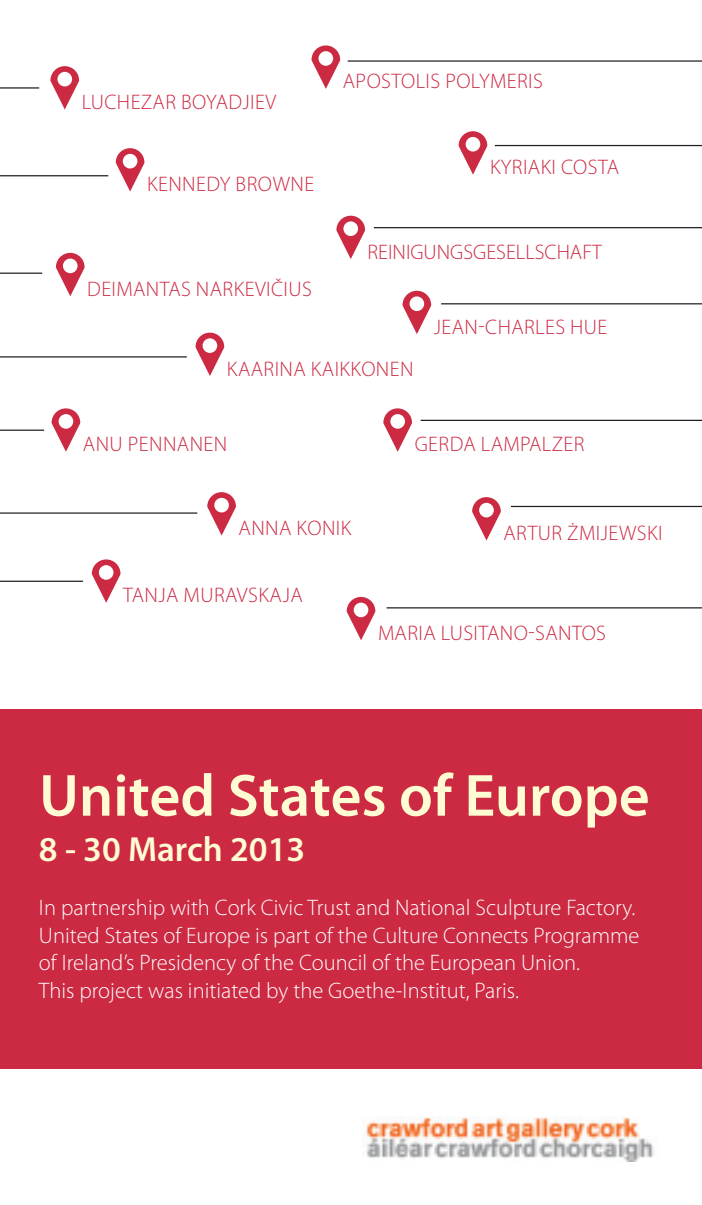
<style>
.page{position:relative;width:702px;height:1205px;background:#fff}
.page>*{position:absolute;margin:0;border:0;box-sizing:border-box;transform-origin:0 0}
.t1{font:600 60px "Myriad Pro";color:#fffbd2}
.t2{font:600 35px "Myriad Pro";color:#fffbd2}
.t3{font:300 22.5px/27.5px "Myriad Pro";color:#fff}
.t4{font:300 21px "Myriad Pro";letter-spacing:.02em;color:#cc2942}
.t5{font:300 21px "Myriad Pro";color:#cc2942}
</style>
<div class="page">
<div style="left:0;top:709px;width:702px;height:359px;background:#cc2942"></div>
<img style="left:363px;top:1117px;width:291px;height:44px">
<svg style="left:50px;top:66px;width:29px;height:44px"></svg>
<svg style="left:116px;top:148px;width:28px;height:44px"></svg>
<svg style="left:458px;top:131px;width:29px;height:44px"></svg>
<svg style="left:402px;top:291px;width:29px;height:43px"></svg>
<svg style="left:195px;top:333px;width:29px;height:43px"></svg>
<svg style="left:207px;top:492px;width:29px;height:43px"></svg>
<svg style="left:383px;top:408px;width:29px;height:44px"></svg>
<svg style="left:346px;top:597px;width:29px;height:43px"></svg>
<svg style="left:92px;top:559px;width:28px;height:44px"></svg>
<svg style="left:56px;top:253px;width:29px;height:43px"></svg>
<svg style="left:52px;top:408px;width:28px;height:44px"></svg>
<svg style="left:311px;top:45px;width:29px;height:44px"></svg>
<svg style="left:336px;top:216px;width:29px;height:43px"></svg>
<svg style="left:472px;top:497px;width:29px;height:43px"></svg>
<hr style="left:0;top:175px;width:108px;height:1px;background:#231f20">
<hr style="left:0;top:87px;width:39px;height:2px;background:#231f20">
<hr style="left:0;top:272px;width:42px;height:2px;background:#231f20">
<hr style="left:0;top:429px;width:44px;height:2px;background:#231f20">
<hr style="left:0;top:356px;width:187px;height:1px;background:#231f20">
<hr style="left:0;top:580px;width:83px;height:2px;background:#231f20">
<hr style="left:347px;top:60px;width:355px;height:2px;background:#231f20">
<hr style="left:374px;top:227px;width:328px;height:1px;background:#231f20">
<hr style="left:420px;top:420px;width:282px;height:1px;background:#231f20">
<hr style="left:511px;top:506px;width:191px;height:1px;background:#231f20">
<hr style="left:386px;top:607px;width:316px;height:1px;background:#231f20">
<hr style="left:441px;top:303px;width:261px;height:1px;background:#231f20">
<hr style="left:0;top:512px;width:197px;height:2px;background:#231f20">
<hr style="left:494px;top:145px;width:208px;height:1px;background:#231f20">
<p class="t4" style="left:82px;top:89px;width:196px">LUC HEZAR BOYADJIEV</p>
<p class="t4" style="left:147px;top:171px;width:24px">KENNE</p>
<p class="t4" style="left:206px;top:171px;width:96px">DY BROWNE</p>
<p class="t4" style="left:87px;top:276px;width:206px">DEI MANTAS NARKEVIČIUS</p>
<p class="t4" style="left:343px;top:69px;width:193px">APOSTOLIS POLYMERIS</p>
<p class="t4" style="left:490px;top:155px;width:130px">KYRI AKI COSTA</p>
<p class="t5" style="left:367px;top:239px;width:236px">REINIGUNGSGESELLSCHAFT</p>
<p class="t4" style="left:434px;top:314px;width:149px">JEAN-CHARLES HUE</p>
<p class="t4" style="left:227px;top:356px;width:162px">KAARINA KAIKKONEN</p>
<p class="t4" style="left:83px;top:432px;width:14px">ANU</p>
<p class="t4" style="left:128px;top:432px;width:24px">PENN</p>
<p class="t4" style="left:177px;top:432px;width:26px">ANEN</p>
<p class="t4" style="left:239px;top:515px;width:14px">ANN</p>
<p class="t4" style="left:279px;top:515px;width:54px">A KONIK</p>
<p class="t4" style="left:123px;top:583px;width:181px">TAN JA MU RAVSKAJA</p>
<p class="t4" style="left:414px;top:432px;width:171px">GERDA LAMPALZER</p>
<p class="t4" style="left:503px;top:520px;width:142px">ARTU R ŻMIJEWSKI</p>
<p class="t4" style="left:378px;top:620px;width:82px">MARIA LUSIT</p>
<p class="t4" style="left:487px;top:620px;width:118px">AN O-SANTOS</p>
<p class="t1" style="left:39px;top:757px;width:612px">United States of Europe</p>
<p class="t2" style="left:39px;top:826px;width:268px">8 - 30 March 2013</p>
<p class="t3" style="left:39px;top:894px;width:602px">IN PARTNERSHIP WITH CORK CIVIC TRUST AND NATIONAL SCULPTURE FACTORY.<br>UNITED STATES OF EUROPE IS PART OF THE CULTURE CONNECTS PROGRAMME<br>OF IRELAND’S PRESIDENCY OF THE COUNCIL OF THE EUROPEAN UNION.</p>
<p class="t3" style="left:39px;top:976px;width:481px">THIS PROJECT WAS INITIATED BY THE GOETHE-INSTITUT, PARIS.</p>
</div>
